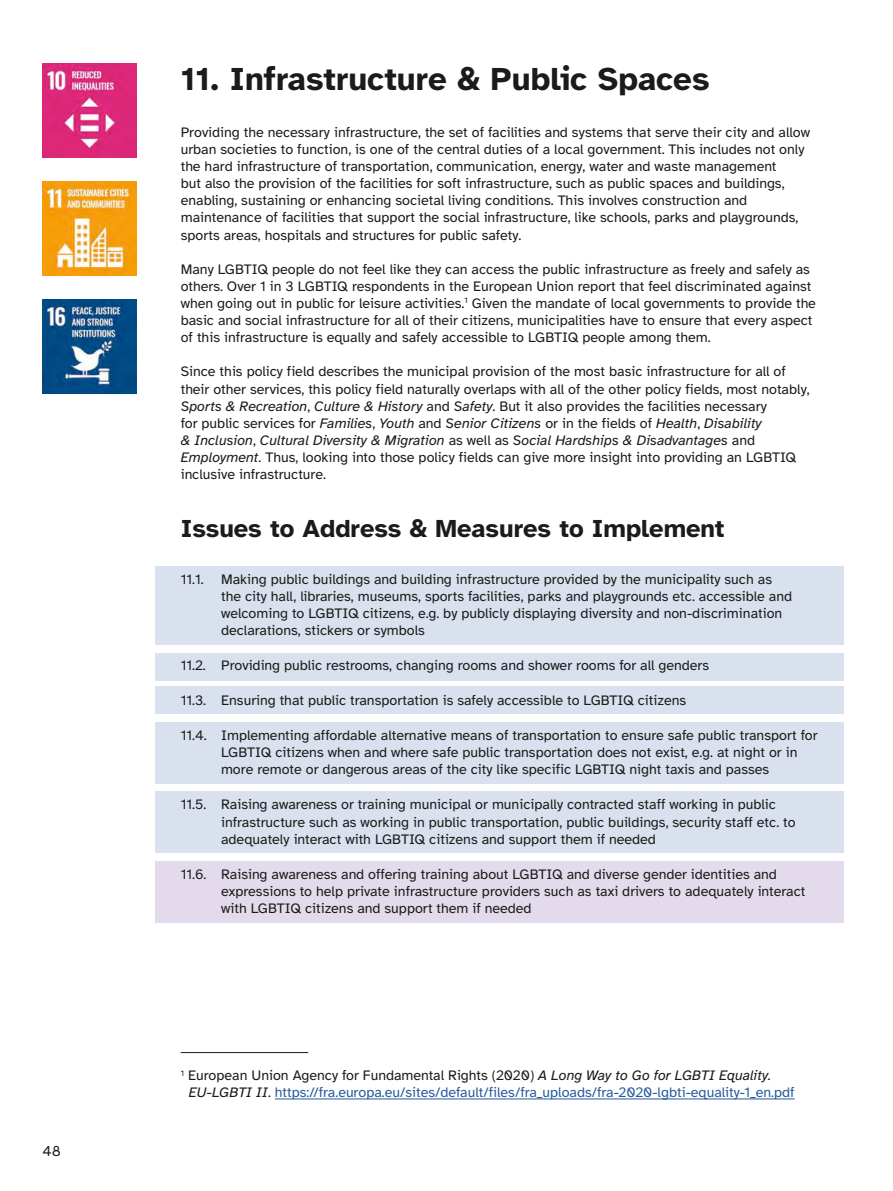
<style>
.page{position:relative;width:893px;height:1191px;background:#fff}
.page>*{position:absolute;margin:0;border:0;box-sizing:border-box;transform-origin:0 0}
.t1{font:700 33px "Atkinson Hyperlegible";color:#1b1b1a}
.t2{font:700 25.5px "Atkinson Hyperlegible";color:#1b1b1a}
.t3{font:15px "Atkinson Hyperlegible";color:#1b1b1a}
.t4{font:14.25px/17.1px "Atkinson Hyperlegible";color:#1b1b1a}
.t5{font:14.25px/17.1px "Atkinson Hyperlegible";color:#265b9b}
.s1{font-style:italic}
.s2{color:#1b1b1a}
.s3{font-style:italic;color:#1b1b1a}
</style>
<div class="page">
<div style="left:155px;top:566px;width:689px;height:79px;background:#d8e1ed"></div>
<div style="left:155px;top:721px;width:689px;height:62px;background:#d8e1ed"></div>
<div style="left:155px;top:861px;width:689px;height:61px;background:#e3dbeb"></div>
<div style="left:155px;top:790px;width:689px;height:62px;background:#d8e1ed"></div>
<div style="left:155px;top:653px;width:689px;height:27px;background:#d8e1ed"></div>
<div style="left:155px;top:686px;width:689px;height:28px;background:#d8e1ed"></div>
<hr style="left:181px;top:1052px;width:127px;height:1px;background:#1b1b1a">
<hr style="left:275px;top:1098px;width:520px;height:1px;background:#265b9b">
<img style="left:43px;top:64px;width:93px;height:94px">
<img style="left:43px;top:182px;width:93px;height:94px">
<img style="left:43px;top:299px;width:93px;height:94px">
<p class="t3" style="left:43px;top:1142px;width:20px">48</p>
<h1 class="t1" style="left:181px;top:60px;width:530px">11. Infrastructure &amp; Public Spaces</h1>
<p class="t4" style="left:181px;top:124px;width:631px">Providing the necessary infrastructure, the set of facilities and systems that serve their city and allow urban societies to function, is one of the central duties of a local government. This includes not only the hard infrastructure of transportation, communication, energy, water and waste management<br>but also the provision of the facilities for soft infrastructure, such as public spaces and buildings, enabling, sustaining or enhancing societal living conditions. This involves construction and maintenance of facilities that support the social infrastructure, like schools, parks and playgrounds, sports areas, hospitals and structures for public safety.</p>
<p class="t4" style="left:181px;top:261px;width:637px">Many LGBTIQ people do not feel like they can access the public infrastructure as freely and safely as others. Over 1 in 3 LGBTIQ respondents in the European Union report that feel discriminated against when going out in public for leisure activities.<sup>1</sup> Given the mandate of local governments to provide the basic and social infrastructure for all of their citizens, municipalities have to ensure that every aspect of this infrastructure is equally and safely accessible to LGBTIQ people among them.</p>
<p class="t4" style="left:181px;top:363px;width:631px">Since this policy field describes the municipal provision of the most basic infrastructure for all of their other services, this policy field naturally overlaps with all of the other policy fields, most notably, <span class="s1">Sports &amp; Recreation</span>, <span class="s1">Culture &amp; History</span> and <span class="s1">Safety</span>. But it also provides the facilities necessary<br>for public services for <span class="s1">Families</span>, <span class="s1">Youth</span> and <span class="s1">Senior Citizens</span> or in the fields of <span class="s1">Health</span>, <span class="s1">Disability<br>&amp; Inclusion</span>, <span class="s1">Cultural Diversity &amp; Migration</span> as well as <span class="s1">Social Hardships &amp; Disadvantages</span> and <span class="s1">Employment</span>. Thus, looking into those policy fields can give more insight into providing an LGBTIQ inclusive infrastructure.</p>
<h2 class="t2" style="left:181px;top:514px;width:545px">Issues to Address &amp; Measures to Implement</h2>
<p class="t4" style="left:221px;top:571px;width:572px;text-indent:-40px">11.1. Making public buildings and building infrastructure provided by the municipality such as the city hall, libraries, museums, sports facilities, parks and playgrounds etc. accessible and welcoming to LGBTIQ citizens, e.g. by publicly displaying diversity and non-discrimination declarations, stickers or symbols</p>
<p class="t4" style="left:181px;top:657px;width:530px">11.2. Providing public restrooms, changing rooms and shower rooms for all genders</p>
<p class="t4" style="left:181px;top:692px;width:507px">11.3. Ensuring that public transportation is safely accessible to LGBTIQ citizens</p>
<p class="t4" style="left:221px;top:727px;width:598px;text-indent:-40px">11.4. Implementing affordable alternative means of transportation to ensure safe public transport for<br>LGBTIQ citizens when and where safe public transportation does not exist, e.g. at night or in more remote or dangerous areas of the city like specific LGBTIQ night taxis and passes</p>
<p class="t4" style="left:221px;top:796px;width:576px;text-indent:-40px">11.5. Raising awareness or training municipal or municipally contracted staff working in public infrastructure such as working in public transportation, public buildings, security staff etc. to adequately interact with LGBTIQ citizens and support them if needed</p>
<p class="t4" style="left:221px;top:865px;width:586px;text-indent:-40px">11.6. Raising awareness and offering training about LGBTIQ and diverse gender identities and expressions to help private infrastructure providers such as taxi drivers to adequately interact with LGBTIQ citizens and support them if needed</p>
<p class="t5" style="left:189px;top:1067px;width:607px;text-indent:-8px"><sup>1</sup> <span class="s2">European Union Agency for Fundamental Rights (2020)</span> <span class="s3">A Long Way to Go for LGBTI Equality.<br>EU-LGBTI II</span><span class="s2">.</span> https://fra.europa.eu/sites/default/files/fra_uploads/fra-2020-lgbti-equality-1_en.pdf</p>
</div>
